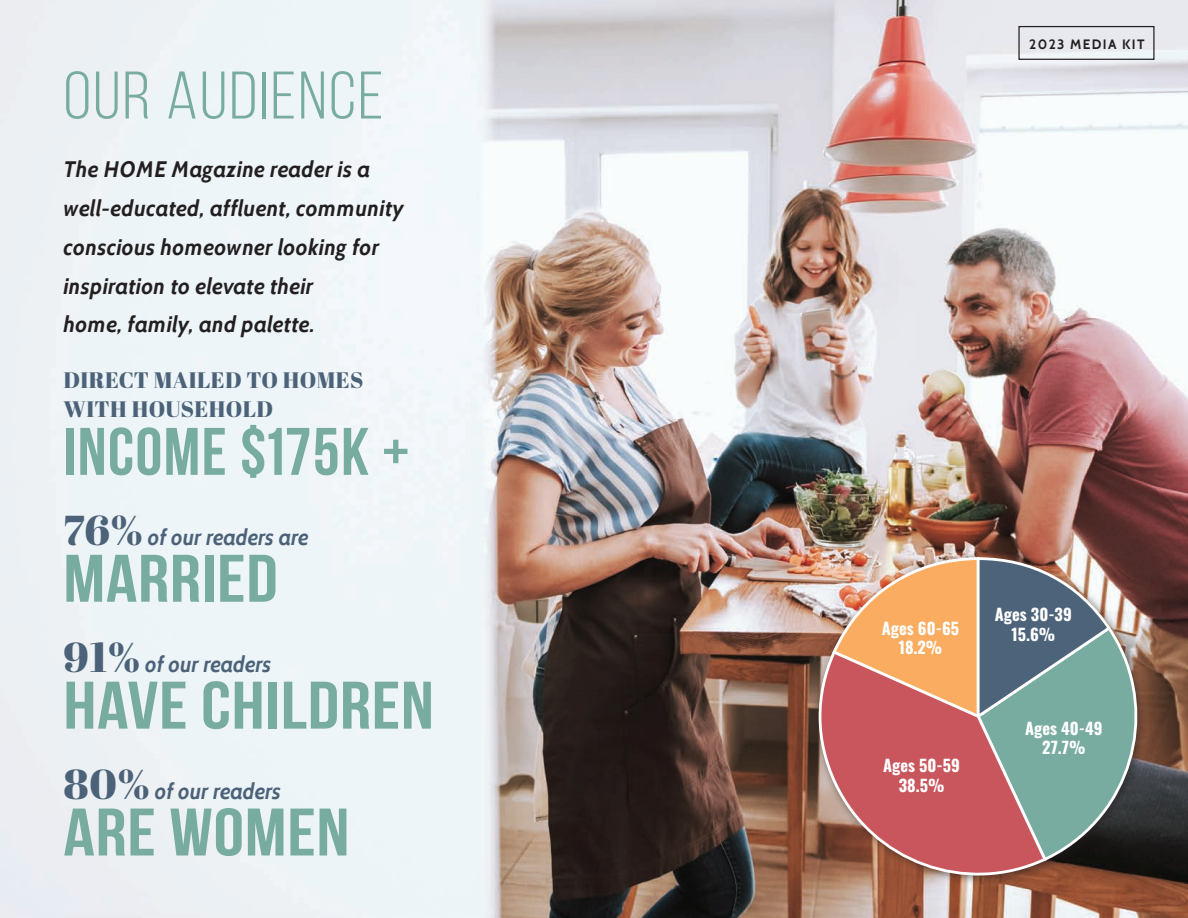
<style>
.page{position:relative;width:1188px;height:918px;background:#fff}
.page>*{position:absolute;margin:0;border:0;box-sizing:border-box;transform-origin:0 0}
.t1{font:700 67.05px "Bebas Neue";letter-spacing:.01em;color:#79aca1;scale:1.15 1}
.t2{font:700 67.05px "Bebas Neue";letter-spacing:.01em;color:#79aca1}
.t3{font:67.05px "Bebas Neue";letter-spacing:.03em;color:#79aca1;scale:1.08 1}
.t4{font:italic 700 22.35px/38.7px "Cabin";color:#231f20}
.t5{font:italic 700 22.35px "Cabin";letter-spacing:-.01em;color:#4c6279}
.t6{font:22.35px/28.3px "Abril Fatface";letter-spacing:.02em;color:#4c6279}
.t7{font:700 16.35px/19.6px "Oswald";color:#fff;text-align:center}
.t8{font:700 13.5px "Cabin";letter-spacing:.1em;color:#231f20}
.s1{font-family:"Abril Fatface";font-weight:400;font-style:normal;font-size:41.7px}
</style>
<div class="page">
<img style="left:0;top:0;width:1188px;height:918px">
<div style="left:1018px;top:26px;width:137px;height:34px;border:1px solid #231f20"></div>
<div style="left:813px;top:551px;width:334px;height:335px;background:#231f20;opacity:.55"></div>
<svg style="left:830px;top:556px;width:328px;height:303px;background:#918c7d"></svg>
<svg style="left:812px;top:649px;width:237px;height:247px;background:#b5726c"></svg>
<p class="t3" style="left:63px;top:60px;width:298px">OUR AUDIENCE</p>
<p class="t4" style="left:63px;top:150px;width:342px">The HOME Magazine reader is a well-educated, affluent, community conscious homeowner looking for inspiration to elevate their<br>home, family, and palette.</p>
<p class="t6" style="left:63px;top:366px;width:301px">DIRECT MAILED TO HOMES<br>WITH HOUSEHOLD</p>
<p class="t2" style="left:63px;top:415px;width:347px">INCOME $175K +</p>
<p class="t5" style="left:63px;top:524px;width:247px"><span class="s1">76%</span> of our readers are</p>
<p class="t1" style="left:63px;top:542px;width:188px">MARRIED</p>
<p class="t5" style="left:63px;top:651px;width:210px"><span class="s1">91%</span> of our readers</p>
<p class="t1" style="left:63px;top:669px;width:324px">HAVE CHILDREN</p>
<p class="t5" style="left:63px;top:778px;width:219px"><span class="s1">80%</span> of our readers</p>
<p class="t1" style="left:63px;top:796px;width:250px">ARE WOMEN</p>
<p class="t8" style="left:1029px;top:36px;width:117px">2023 MEDIA KIT</p>
<p class="t7" style="left:995px;top:606px;width:78px">Ages 30-39</p>
<p class="t7" style="left:882px;top:619px;width:79px">Ages 60-65</p>
<p class="t7" style="left:1011px;top:625px;width:45px">15.6%</p>
<p class="t7" style="left:899px;top:639px;width:45px">18.2%</p>
<p class="t7" style="left:883px;top:757px;width:78px">Ages 50-59<br>38.5%</p>
<p class="t7" style="left:1025px;top:719px;width:79px">Ages 40-49<br>27.7%</p>
</div>
